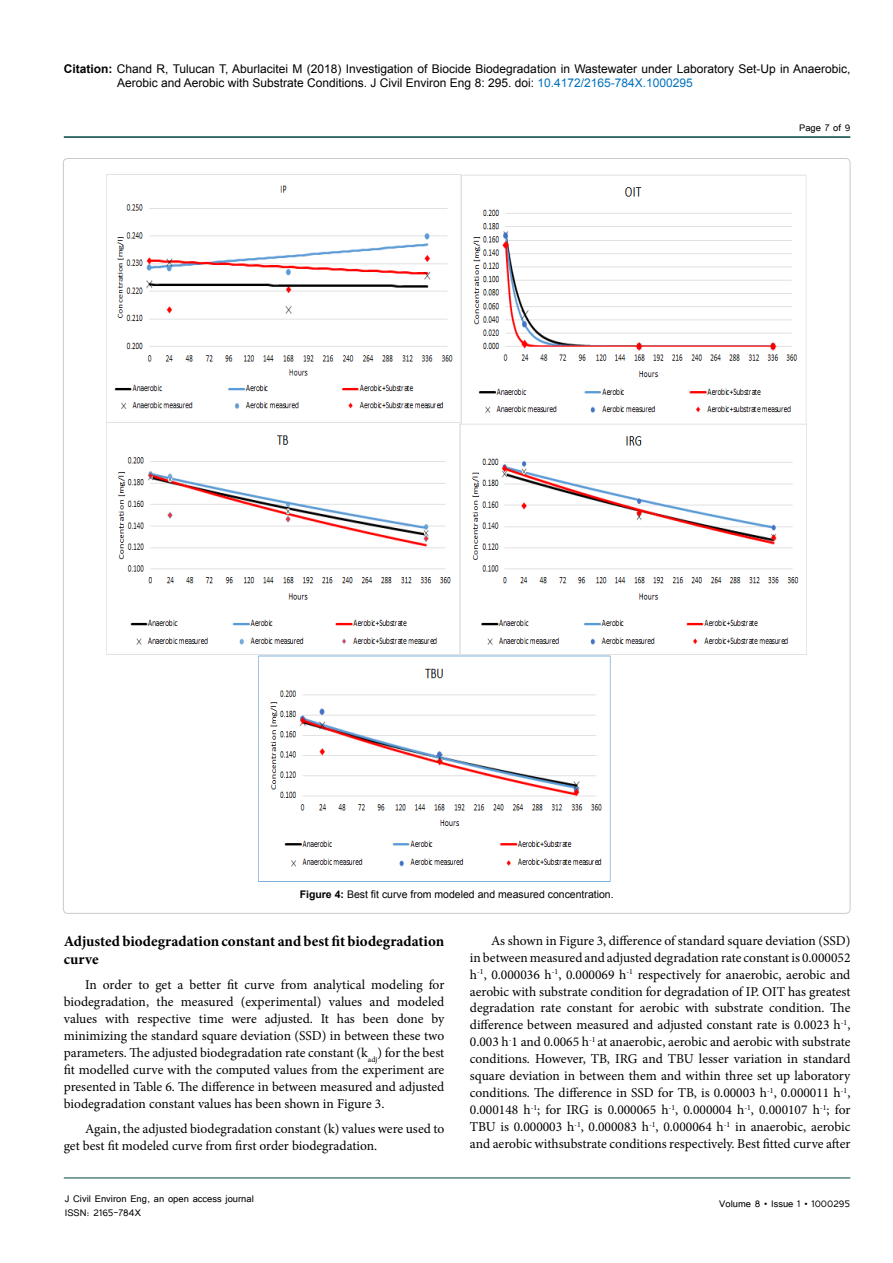
<style>
.page{position:relative;width:893px;height:1263px;background:#fff}
.page>*{position:absolute;margin:0;border:0;box-sizing:border-box;transform-origin:0 0}
.t1{font:700 15px/18px "Minion Pro";color:#000}
.t2{font:13.5px/17px "Minion Pro";color:#000;text-align:justify}
.t3{font:12px/14.4px "Arial";color:#000}
.t4{font:12px/14.4px "Tunga";color:#000}
.t5{font:10.5px "Arial";color:#000}
.s1{font-weight:700}
.s2{color:#0072bc}
</style>
<div class="page">
<hr style="left:64px;top:1178px;width:786px;height:1px;background:#004440">
<hr style="left:64px;top:136px;width:786px;height:2px;background:#004440">
<img style="left:107px;top:174px;width:700px;height:708px">
<p class="t3" style="left:117px;top:61px;width:735px;text-indent:-53px"><span class="s1">Citation:</span> Chand R, Tulucan T, Aburlacitei M (2018) Investigation of Biocide Biodegradation in Wastewater under Laboratory Set-Up in Anaerobic,<br>Aerobic and Aerobic with Substrate Conditions. J Civil Environ Eng 8: 295. doi: <span class="s2">10.4172/2165-784X.1000295</span></p>
<p class="t4" style="left:799px;top:119px;width:53px">Page 7 of 9</p>
<p class="t5" style="left:300px;top:887px;width:315px"><span class="s1">Figure 4:</span> Best fit curve from modeled and measured concentration.</p>
<p class="t1" style="left:64px;top:932px;width:382px">Adjusted biodegradation constant and best fit biodegradation curve</p>
<p class="t2" style="left:64px;top:976px;width:382px;text-indent:21px">In order to get a better fit curve from analytical modeling for biodegradation, the measured (experimental) values and modeled values with respective time were adjusted. It has been done by minimizing the standard square deviation (SSD) in between these two parameters. The adjusted biodegradation rate constant (k<sub>adj</sub>) for the best fit modelled curve with the computed values from the experiment are presented in Table 6. The difference in between measured and adjusted biodegradation constant values has been shown in Figure 3.</p>
<p class="t2" style="left:64px;top:1120px;width:382px;text-indent:21px">Again, the adjusted biodegradation constant (k) values were used to get best fit modeled curve from first order biodegradation.</p>
<p class="t2" style="left:470px;top:932px;width:382px;text-indent:21px">As shown in Figure 3, difference of standard square deviation (SSD) in between measured and adjusted degradation rate constant is 0.000052 h<sup>-1</sup>, 0.000036 h<sup>-1</sup>, 0.000069 h<sup>-1</sup> respectively for anaerobic, aerobic and aerobic with substrate condition for degradation of IP. OIT has greatest degradation rate constant for aerobic with substrate condition. The difference between measured and adjusted constant rate is 0.0023 h<sup>-1</sup>, 0.003 h<sup>-</sup>1 and 0.0065 h<sup>-1</sup> at anaerobic, aerobic and aerobic with substrate conditions. However, TB, IRG and TBU lesser variation in standard square deviation in between them and within three set up laboratory conditions. The difference in SSD for TB, is 0.00003 h<sup>-1</sup>, 0.000011 h<sup>-1</sup>, 0.000148 h<sup>-1</sup>; for IRG is 0.000065 h<sup>-1</sup>, 0.000004 h<sup>-1</sup>, 0.000107 h<sup>-1</sup>; for TBU is 0.000003 h<sup>-1</sup>, 0.000083 h<sup>-1</sup>, 0.000064 h<sup>-1</sup> in anaerobic, aerobic and aerobic withsubstrate conditions respectively. Best fitted curve after</p>
<p class="t4" style="left:65px;top:1190px;width:191px">J Civil Environ Eng, an open access journal<br>ISSN: 2165-784X</p>
<p class="t4" style="left:719px;top:1196px;width:132px">Volume 8 • Issue 1 • 1000295</p>
</div>
